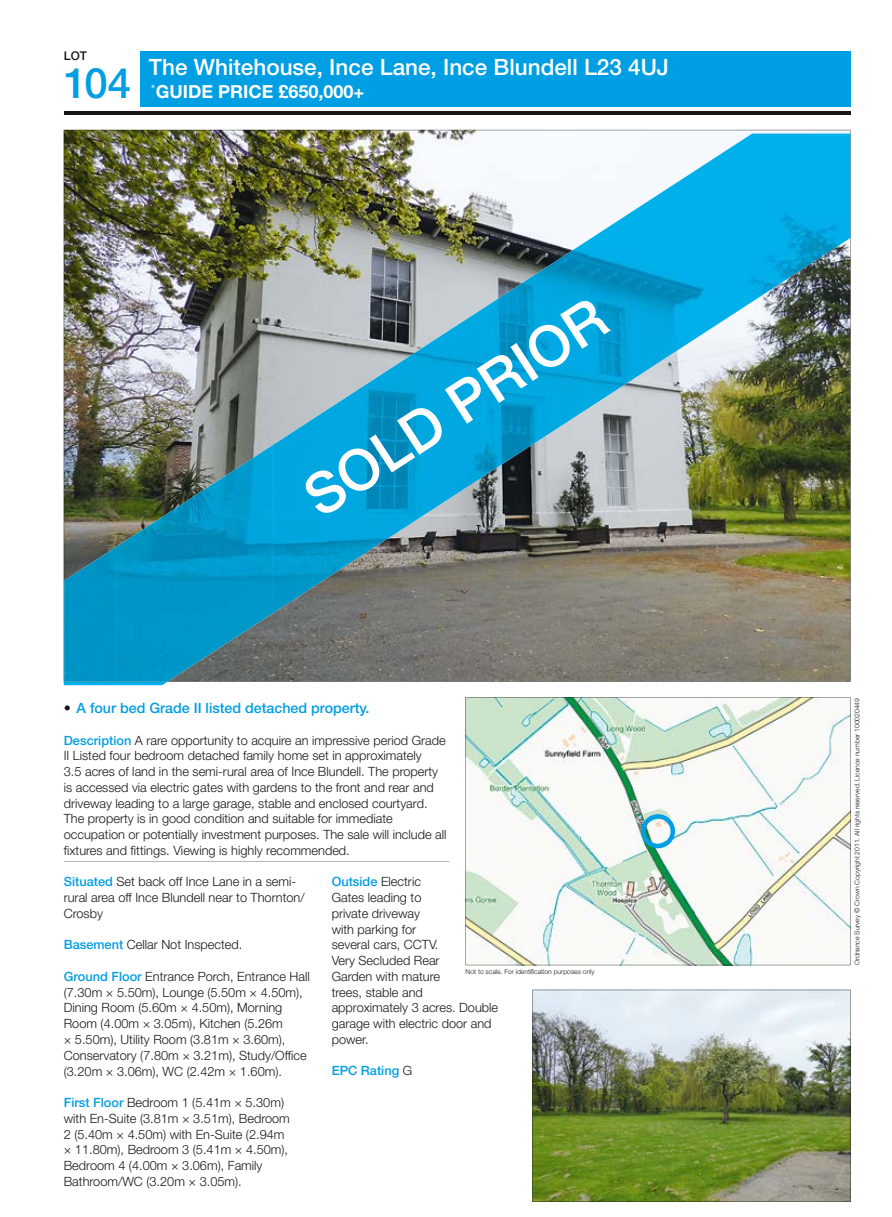
<style>
.page{position:relative;width:892px;height:1217px;background:#fff}
.page>*{position:absolute;margin:0;border:0;box-sizing:border-box;transform-origin:0 0}
.t1{font:500 57px "Helvetica Neue LT Std";color:#fff}
.t2{font:500 42px "Helvetica Neue LT Std";color:#009ee3}
.t3{font:500 22.5px "Helvetica Neue LT Std";color:#fff}
.t4{font:700 18px "Helvetica Neue LT Std";color:#fff}
.t5{font:500 14.25px "Helvetica Neue LT Std";color:#009ee3}
.t6{font:300 12.75px/15.8px "Helvetica Neue LT Std";color:#181716}
.t7{font:500 12.75px "Helvetica Neue LT Std";color:#009ee3}
.t8{font:500 12px "Helvetica Neue LT Std";color:#181716}
.t9{font:300 6.75px "Helvetica Neue LT Std";color:#181716}
.s1{color:#181716}
.s2{font-weight:500;color:#009ee3}
.s3{font-weight:300;color:#181716}
</style>
<div class="page">
<div style="left:140px;top:51px;width:710px;height:56px;background:#009ee3"></div>
<hr style="left:64px;top:111px;width:786px;height:3px;background:#181716">
<img style="left:64px;top:130px;width:786px;height:551px">
<svg style="left:466px;top:697px;width:384px;height:268px;fill:#f9faf6"></svg>
<svg style="left:641px;top:814px;width:34px;height:34px"></svg>
<svg style="left:64px;top:681px;width:103px;height:4px"></svg>
<img style="left:640px;top:133px;width:210px;height:150px">
<img style="left:588px;top:206px;width:53px;height:202px">
<img style="left:483px;top:240px;width:105px;height:236px">
<img style="left:430px;top:308px;width:54px;height:202px">
<img style="left:640px;top:282px;width:106px;height:92px">
<img style="left:745px;top:282px;width:37px;height:24px">
<img style="left:326px;top:342px;width:105px;height:237px">
<img style="left:273px;top:410px;width:53px;height:203px">
<img style="left:168px;top:444px;width:106px;height:237px">
<img style="left:115px;top:512px;width:54px;height:170px">
<img style="left:64px;top:546px;width:53px;height:135px">
<img style="left:850px;top:133px;width:1px;height:105px">
<div style="left:64px;top:580px;width:52px;height:101px;background:#0094c6"></div>
<hr style="left:64px;top:861px;width:385px;height:1px;background:#b1b2b3">
<img style="left:533px;top:989px;width:317px;height:212px">
<p class="t8" style="left:64px;top:48px;width:25px">LOT</p>
<h2 class="t2" style="left:64px;top:58px;width:69px">104</h2>
<h3 class="t3" style="left:149px;top:53px;width:522px">The Whitehouse, Ince Lane, Ince Blundell L23 4UJ</h3>
<h3 class="t4" style="left:151px;top:81px;width:215px"><sup>*</sup>GUIDE PRICE £650,000+</h3>
<h1 class="t1" style="left:291px;top:473px;width:349px;rotate:-33deg">SOLD PRIOR</h1>
<p class="t5" style="left:64px;top:699px;width:307px"><span class="s1">•</span> A four bed Grade II listed detached property.</p>
<p class="t6" style="left:64px;top:731px;width:384px"><span class="s2">Description</span> A rare opportunity to acquire an impressive period Grade II Listed four bedroom detached family home set in approximately<br>3.5 acres of land in the semi-rural area of Ince Blundell. The property is accessed via electric gates with gardens to the front and rear and driveway leading to a large garage, stable and enclosed courtyard.<br>The property is in good condition and suitable for immediate occupation or potentially investment purposes. The sale will include all fixtures and fittings. Viewing is highly recommended.</p>
<p class="t6" style="left:64px;top:873px;width:242px"><span class="s2">Situated</span> Set back off Ince Lane in a semi&shy;rural area off Ince Blundell near to Thornton/<br>Crosby</p>
<p class="t6" style="left:64px;top:936px;width:180px"><span class="s2">Basement</span> Cellar Not Inspected.</p>
<p class="t6" style="left:64px;top:968px;width:248px"><span class="s2">Ground Floor</span> Entrance Porch, Entrance Hall (7.30m × 5.50m), Lounge (5.50m × 4.50m), Dining Room (5.60m × 4.50m), Morning Room (4.00m × 3.05m), Kitchen (5.26m<br>× 5.50m), Utility Room (3.81m × 3.60m), Conservatory (7.80m × 3.21m), Study/Office (3.20m × 3.06m), WC (2.42m × 1.60m).</p>
<p class="t6" style="left:64px;top:1094px;width:228px"><span class="s2">First Floor</span> Bedroom 1 (5.41m × 5.30m) with En-Suite (3.81m × 3.51m), Bedroom 2 (5.40m × 4.50m) with En-Suite (2.94m × 11.80m), Bedroom 3 (5.41m × 4.50m), Bedroom 4 (4.00m × 3.06m), Family Bathroom/WC (3.20m × 3.05m).</p>
<p class="t6" style="left:332px;top:873px;width:168px"><span class="s2">Outside</span> Electric<br>Gates leading to<br>private driveway<br>with parking for<br>several cars, CCTV.<br>Very Secluded Rear<br>Garden with mature<br>trees, stable and approximately 3 acres. Double garage with electric door and power.</p>
<p class="t7" style="left:332px;top:1063px;width:82px">EPC Rating <span class="s3">G</span></p>
<p class="t9" style="left:466px;top:967px;width:131px">Not to scale. For identification purposes only</p>
<p class="t9" style="left:853px;top:965px;width:268px;rotate:-90deg">Ordnance Survey © Crown Copyright 2011. All rights reserved. Licence number 100020449</p>
</div>
